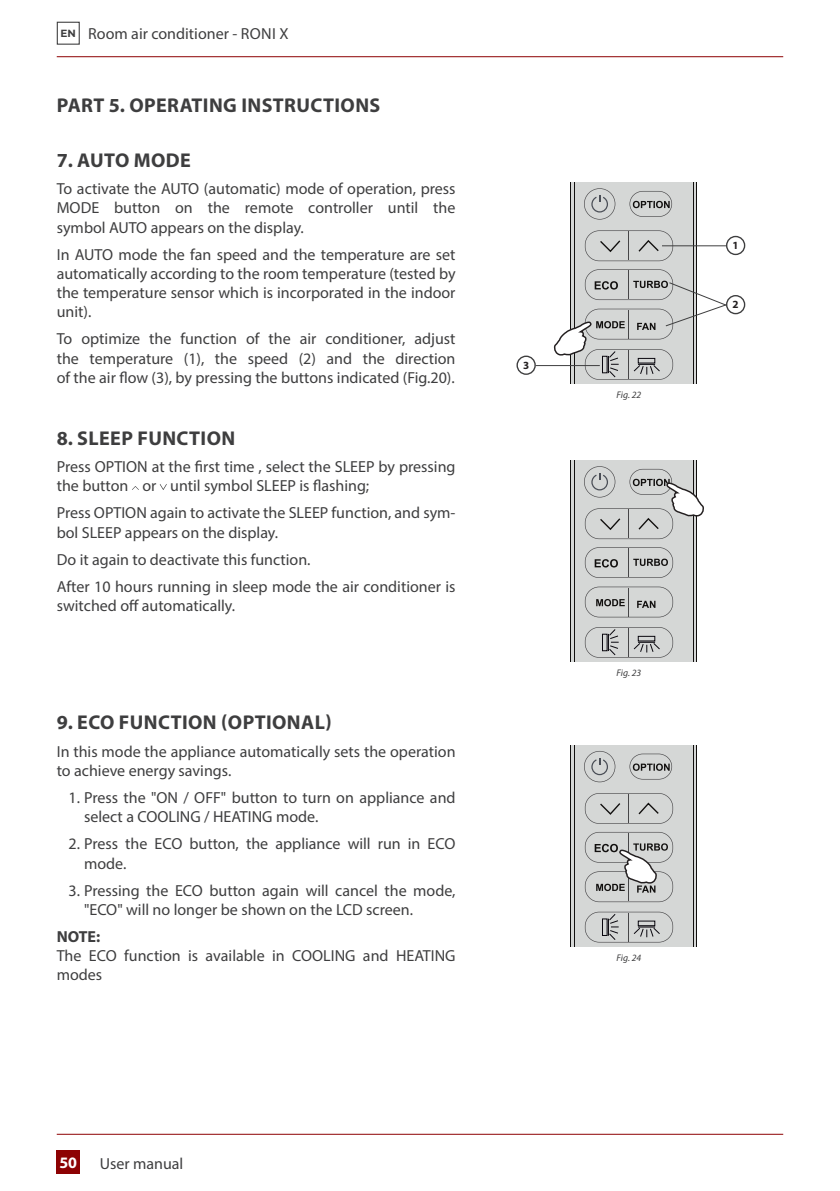
<style>
.page{position:relative;width:840px;height:1191px;background:#fff}
.page>*{position:absolute;margin:0;border:0;box-sizing:border-box;transform-origin:0 0}
.t1{font:700 20px "Myriad Pro";letter-spacing:.02em;color:#3e3e3f}
.t2{font:16px/19.2px "Myriad Pro";color:#3e3e3f}
.t3{font:700 16px "Myriad Pro";color:#3e3e3f}
.t4{font:700 16px "Myriad Pro";color:#fff}
.t5{font:700 11px "Myriad Pro";color:#231f20}
.t6{font:italic 9.6px "Myriad Pro";color:#3e3e3f}
.s1{font-family:"Montserrat";font-weight:700;font-size:10.4px}
</style>
<div class="page">
<hr style="left:57px;top:1133px;width:725px;height:1px;background:#8d0203">
<div style="left:57px;top:1151px;width:23px;height:23px;background:#8d0203"></div>
<hr style="left:57px;top:56px;width:725px;height:1px;background:#8d0203">
<div style="left:57px;top:22px;width:23px;height:23px;border:1px solid #3e3e3f"></div>
<div style="left:570px;top:182px;width:126px;height:201px;background:#d5d7d6"></div>
<hr style="left:696px;top:182px;width:1px;height:201px;background:#110f0e">
<hr style="left:570px;top:182px;width:1px;height:201px;background:#110f0e">
<hr style="left:692px;top:182px;width:1px;height:201px;background:#110f0e">
<hr style="left:573px;top:182px;width:1px;height:201px;background:#110f0e">
<svg style="left:584px;top:188px;width:31px;height:32px"></svg>
<svg style="left:629px;top:191px;width:42px;height:26px"></svg>
<svg style="left:584px;top:230px;width:88px;height:31px"></svg>
<hr style="left:536px;top:365px;width:63px;height:1px;background:#3e3e3f">
<svg style="left:517px;top:356px;width:18px;height:18px"></svg>
<div style="left:516px;top:355px;width:19px;height:20px;border:1px solid #3e3e3f;border-radius:50%"></div>
<hr style="left:662px;top:245px;width:63px;height:1px;background:#3e3e3f">
<svg style="left:726px;top:236px;width:18px;height:18px"></svg>
<div style="left:725px;top:236px;width:19px;height:19px;border:1px solid #3e3e3f;border-radius:50%"></div>
<svg style="left:726px;top:296px;width:18px;height:18px"></svg>
<div style="left:725px;top:295px;width:19px;height:19px;border:1px solid #3e3e3f;border-radius:50%"></div>
<svg style="left:552px;top:269px;width:174px;height:111px"></svg>
<svg style="left:132px;top:486px;width:7px;height:4px"></svg>
<svg style="left:160px;top:484px;width:7px;height:6px"></svg>
<div style="left:570px;top:460px;width:126px;height:201px;background:#d5d7d6"></div>
<hr style="left:696px;top:460px;width:1px;height:201px;background:#110f0e">
<hr style="left:570px;top:460px;width:1px;height:201px;background:#110f0e">
<hr style="left:692px;top:460px;width:1px;height:201px;background:#110f0e">
<hr style="left:573px;top:460px;width:1px;height:201px;background:#110f0e">
<svg style="left:584px;top:586px;width:88px;height:31px"></svg>
<svg style="left:584px;top:627px;width:88px;height:31px"></svg>
<svg style="left:584px;top:547px;width:88px;height:31px"></svg>
<svg style="left:584px;top:466px;width:120px;height:73px"></svg>
<div style="left:570px;top:745px;width:126px;height:201px;background:#d5d7d6"></div>
<hr style="left:696px;top:745px;width:1px;height:201px;background:#110f0e">
<hr style="left:570px;top:745px;width:1px;height:201px;background:#110f0e">
<hr style="left:692px;top:745px;width:1px;height:201px;background:#110f0e">
<hr style="left:573px;top:745px;width:1px;height:201px;background:#110f0e">
<svg style="left:584px;top:751px;width:31px;height:31px"></svg>
<svg style="left:629px;top:753px;width:42px;height:26px"></svg>
<svg style="left:584px;top:793px;width:88px;height:31px"></svg>
<svg style="left:584px;top:911px;width:88px;height:31px"></svg>
<svg style="left:584px;top:832px;width:88px;height:70px"></svg>
<p class="t2" style="left:60px;top:24px;width:229px"><span class="s1">EN</span> Room air conditioner - RONI X</p>
<p class="t1" style="left:57px;top:92px;width:325px">PART 5. OPERATING INSTRUCTIONS</p>
<p class="t1" style="left:57px;top:147px;width:136px">7. AUTO MODE</p>
<p class="t2" style="left:57px;top:179px;width:400px;text-align:justify">To activate the AUTO (automatic) mode of operation, press MODE button on the remote controller until the symbol AUTO appears on the display.</p>
<p class="t2" style="left:57px;top:244px;width:400px;text-align:justify">In AUTO mode the fan speed and the temperature are set automatically according to the room temperature (tested by the temperature sensor which is incorporated in the indoor unit).</p>
<p class="t2" style="left:57px;top:329px;width:400px;text-align:justify">To optimize the function of the air conditioner, adjust the temperature (1), the speed (2) and the direction of the air flow (3), by pressing the buttons indicated (Fig.20).</p>
<p class="t1" style="left:57px;top:425px;width:180px">8. SLEEP FUNCTION</p>
<p class="t2" style="left:57px;top:457px;width:400px">Press OPTION at the first time , select the SLEEP by pressing the button or until symbol SLEEP is flashing;</p>
<p class="t2" style="left:57px;top:503px;width:400px">Press OPTION again to activate the SLEEP function, and sym&shy;bol SLEEP appears on the display.</p>
<p class="t2" style="left:57px;top:549px;width:255px">Do it again to deactivate this function.</p>
<p class="t2" style="left:57px;top:576px;width:400px">After 10 hours running in sleep mode the air conditioner is switched off automatically.</p>
<p class="t5" style="left:522px;top:358px;width:8px">3</p>
<p class="t6" style="left:616px;top:389px;width:26px">Fig. 22</p>
<p class="t6" style="left:616px;top:667px;width:26px">Fig. 23</p>
<p class="t1" style="left:57px;top:709px;width:276px">9. ECO FUNCTION (OPTIONAL)</p>
<p class="t2" style="left:57px;top:741px;width:400px">In this mode the appliance automatically sets the operation to achieve energy savings.</p>
<p class="t2" style="left:84px;top:788px;width:373px;text-indent:-16px">1. Press the "ON / OFF" button to turn on appliance and select a COOLING / HEATING mode.</p>
<p class="t2" style="left:84px;top:834px;width:373px;text-indent:-16px">2. Press the ECO button, the appliance will run in ECO mode.</p>
<p class="t2" style="left:84px;top:880px;width:373px;text-indent:-16px">3. Pressing the ECO button again will cancel the mode, "ECO" will no longer be shown on the LCD screen.</p>
<p class="t3" style="left:57px;top:926px;width:45px">NOTE:</p>
<p class="t2" style="left:57px;top:945px;width:400px">The ECO function is available in COOLING and HEATING modes</p>
<p class="t6" style="left:616px;top:951px;width:26px">Fig. 24</p>
<p class="t4" style="left:59px;top:1152px;width:19px">50</p>
<p class="t2" style="left:100px;top:1153px;width:85px">User manual</p>
<p class="t5" style="left:732px;top:238px;width:8px">1</p>
<p class="t5" style="left:732px;top:297px;width:8px">2</p>
</div>
